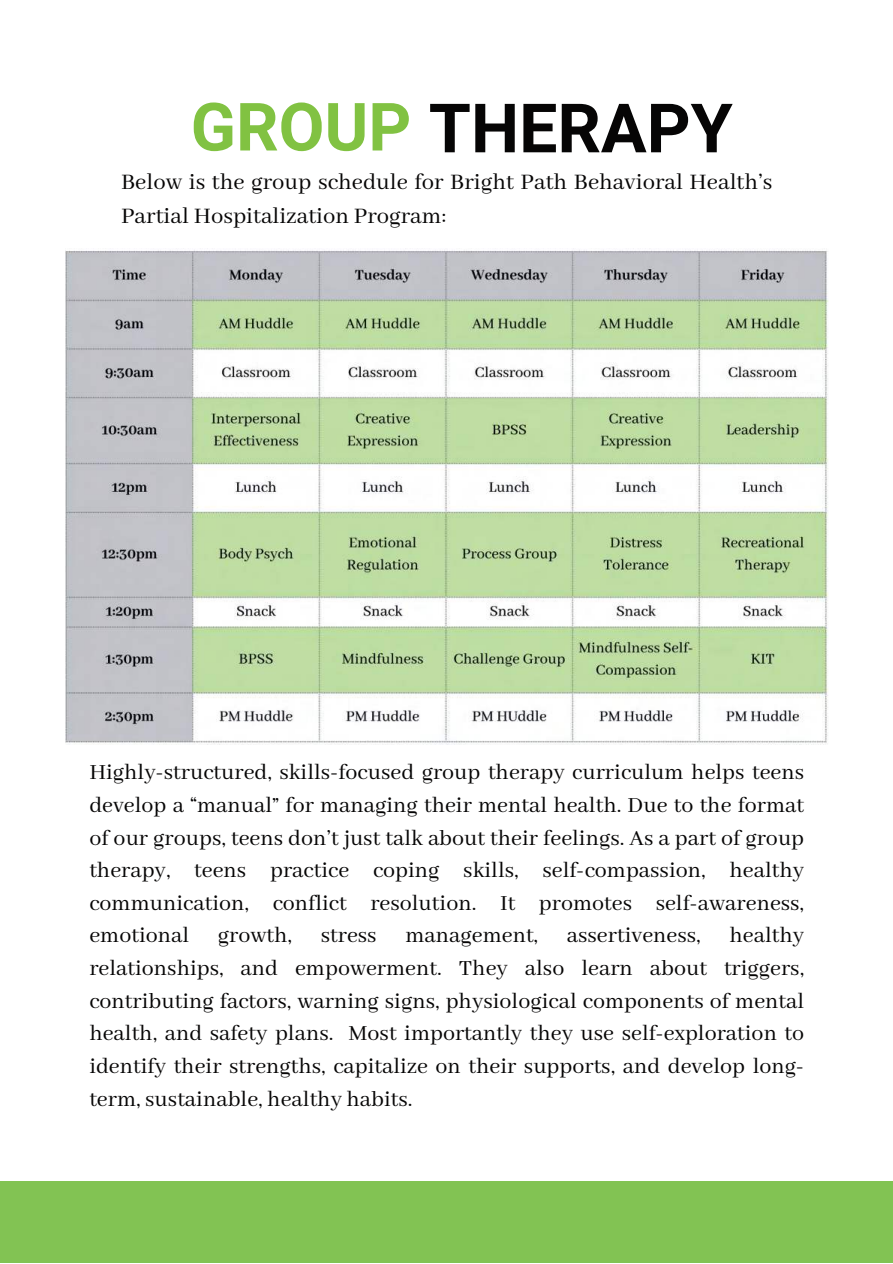
<style>
.page{position:relative;width:893px;height:1264px;background:#fff}
.page>*{position:absolute;margin:0;border:0;box-sizing:border-box;transform-origin:0 0}
.t1{font:700 68.1px "Roboto";color:#060505}
.t2{font:24.6px/33.8px "Abhaya Libre";color:#060505}
.t3{font:24px/32.7px "Abhaya Libre";color:#060505;text-align:justify}
.s1{font-size:66.6px;color:#81c242}
</style>
<div class="page">
<div style="left:0;top:1181px;width:892px;height:82px;background:#82c353"></div>
<img style="left:65px;top:248px;width:763px;height:496px">
<h1 class="t1" style="left:191px;top:80px;width:543px"><span class="s1">GROUP</span> THERAPY</h1>
<p class="t2" style="left:121px;top:166px;width:652px">Below iF the g@oup Fchedule fo@ B@ight Path Behavio@al Health=F<br>Pa@tial HoFpitalization P@og@am:</p>
<p class="t3" style="left:89px;top:757px;width:716px">HighlyNFt@uctu@ed, FkillFNfocuFed g@oup the@apy cu@@iculum helpF teenF develop a :manual; fo@ managing thei@ mental health. Due to the fo@mat of ou@ g@oupF, teenF don=t juFt talk about thei@ feelingF. AF a pa@t of g@oup the@apy, teenF p@actice coping FkillF, FelfNcompaFFion, healthy communication, conflict @eFolution. It p@omoteF FelfNawa@eneFF, emotional g@owth, Ft@eFF management, aFFe@tiveneFF, healthy @elationFhipF, and empowe@ment. They alFo lea@n about t@igge@F, cont@ibuting facto@F, wa@ning FignF, phyFiological componentF of mental health, and Fafety planF. MoFt impo@tantly they uFe FelfNexplo@ation to identify thei@ Ft@engthF, capitalize on thei@ Fuppo@tF, and develop longN te@m, FuFtainable, healthy habitF.</p>
</div>
